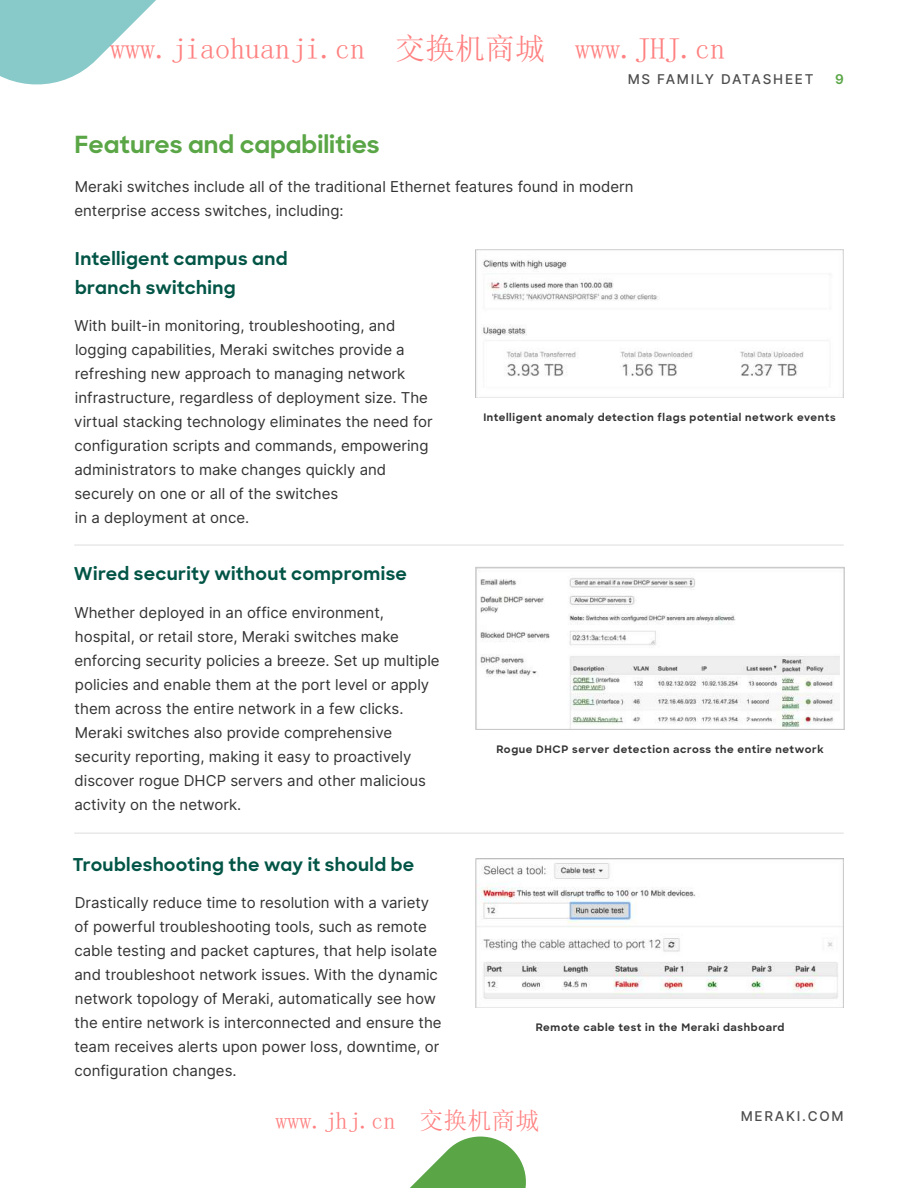
<style>
.page{position:relative;width:918px;height:1188px;background:#fff}
.page>*{position:absolute;margin:0;border:0;box-sizing:border-box;transform-origin:0 0}
.t1{font:30px "Sim Sun";color:rgb(255 0 0/.5)}
.t2{font:700 24px "Sharp Sans";color:#5aa646}
.t3{font:24px "Sim Sun";color:rgb(255 0 0/.5)}
.t4{font:700 18px/28.5px "Sharp Sans";letter-spacing:.02em;color:#025546}
.t5{font:15px/24px "Inter";color:#333}
.t6{font:500 13.5px "Inter";letter-spacing:.13em;color:#4d4d4d}
.t7{font:600 13.5px "Inter";color:#5aa646}
.t8{font:700 10.5px "Sharp Sans";letter-spacing:.06em;color:#333}
</style>
<div class="page">
<svg style="left:0;top:0;width:156px;height:85px"></svg>
<svg style="left:410px;top:1136px;width:116px;height:52px"></svg>
<img style="left:476px;top:250px;width:368px;height:148px">
<img style="left:478px;top:570px;width:362px;height:158px">
<div style="left:476px;top:567px;width:368px;height:163px;border:1px solid #c9c9c9"></div>
<img style="left:476px;top:858px;width:368px;height:150px">
<hr style="left:74px;top:544px;width:770px;height:2px;background:#e8e8e8">
<hr style="left:74px;top:832px;width:770px;height:2px;background:#e8e8e8">
<h1 class="t1" style="left:110px;top:34px;width:616px">www.jiaohuanji.cn 交换机商城 www.JHJ.cn</h1>
<p class="t6" style="left:628px;top:70px;width:187px">MS FAMILY DATASHEET</p>
<p class="t7" style="left:835px;top:70px;width:10px">9</p>
<h2 class="t2" style="left:75px;top:127px;width:307px">Features and capabilities</h2>
<p class="t5" style="left:74px;top:174px;width:561px">Meraki switches include all of the traditional Ethernet features found in modern enterprise access switches, including:</p>
<p class="t4" style="left:75px;top:244px;width:214px">Intelligent campus and branch switching</p>
<p class="t5" style="left:74px;top:313px;width:360px">With built-in monitoring, troubleshooting, and logging capabilities, Meraki switches provide a refreshing new approach to managing network infrastructure, regardless of deployment size. The virtual stacking technology eliminates the need for configuration scripts and commands, empowering administrators to make changes quickly and securely on one or all of the switches<br>in a deployment at once.</p>
<p class="t8" style="left:483px;top:410px;width:354px">Intelligent anomaly detection flags potential network events</p>
<p class="t4" style="left:74px;top:559px;width:335px">Wired security without compromise</p>
<p class="t5" style="left:74px;top:600px;width:367px">Whether deployed in an office environment, hospital, or retail store, Meraki switches make enforcing security policies a breeze. Set up multiple policies and enable them at the port level or apply them across the entire network in a few clicks.<br>Meraki switches also provide comprehensive security reporting, making it easy to proactively discover rogue DHCP servers and other malicious activity on the network.</p>
<p class="t4" style="left:73px;top:849px;width:343px">Troubleshooting the way it should be</p>
<p class="t5" style="left:74px;top:890px;width:369px">Drastically reduce time to resolution with a variety of powerful troubleshooting tools, such as remote cable testing and packet captures, that help isolate and troubleshoot network issues. With the dynamic network topology of Meraki, automatically see how the entire network is interconnected and ensure the team receives alerts upon power loss, downtime, or configuration changes.</p>
<p class="t8" style="left:497px;top:742px;width:329px">Rogue DHCP server detection across the entire network</p>
<p class="t8" style="left:536px;top:1020px;width:250px">Remote cable test in the Meraki dashboard</p>
<h2 class="t3" style="left:275px;top:1108px;width:265px">www.jhj.cn 交换机商城</h2>
<p class="t6" style="left:741px;top:1106px;width:105px">MERAKI.COM</p>
</div>
